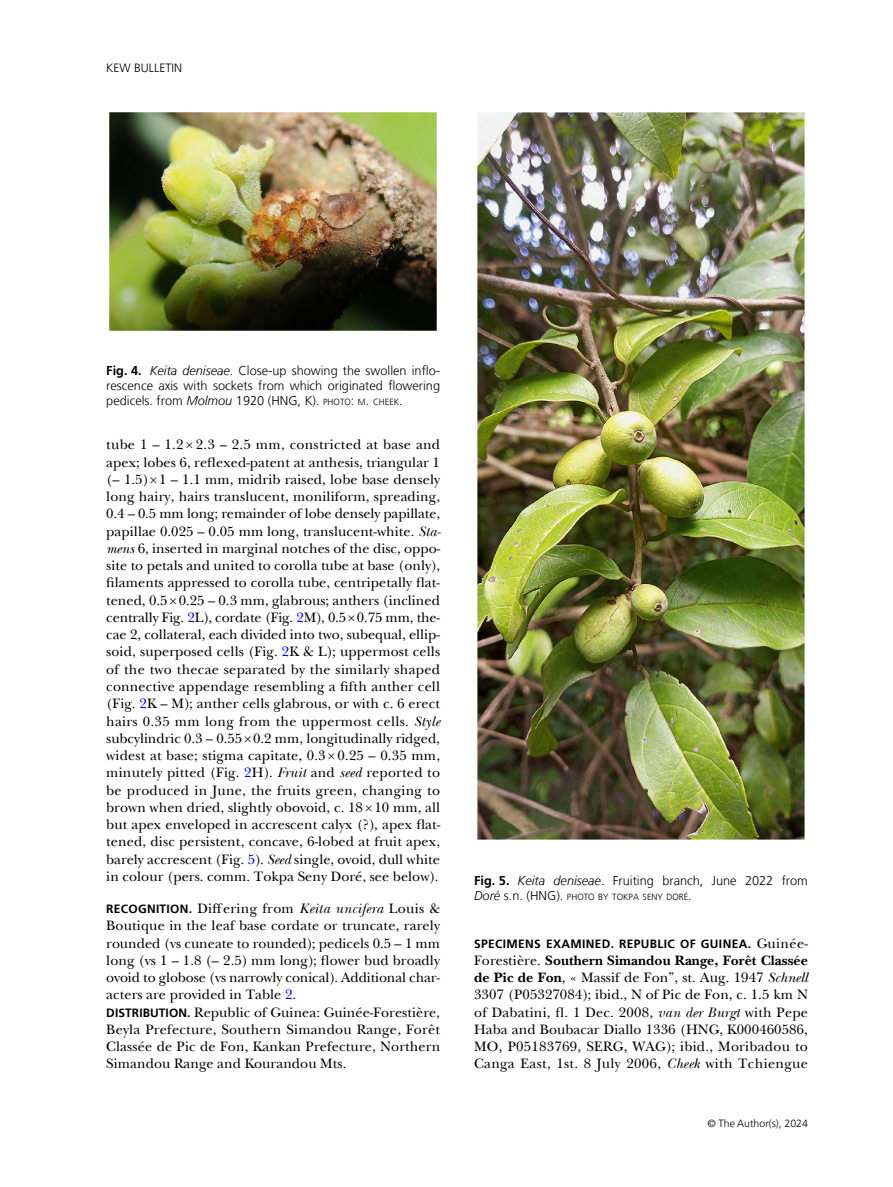
<style>
.page{position:relative;width:893px;height:1187px;background:#fff}
.page>*{position:absolute;margin:0;border:0;box-sizing:border-box;transform-origin:0 0}
.t1{font:14.25px/17.2px "New Baskerville Unic";letter-spacing:.005em;color:#000;text-align:justify}
.t2{font:14.25px "New Baskerville Unic 2";letter-spacing:.02em;color:#000}
.t3{font:12.75px/15px "Frutiger Unic Light 3";color:#000}
.t4{font:300 12.75px "Frutiger Unic";color:#000}
.t5{font:700 12px "Frutiger Unic";letter-spacing:.03em;color:#000}
.t6{font:300 12px "Frutiger Unic";color:#000}
.t7{font:10.5px "Frutiger Unic Light 2";color:#000}
.t8{font:300 8.85px "Frutiger Unic";color:#000}
.s1{font-family:"Frutiger Unic";font-weight:700}
.s2{font-family:"Frutiger Unic";font-weight:300;font-style:italic}
.s3{font-style:italic}
.s4{font-size:8.85px}
.s5{font-style:inherit}
.s6{color:#00f}
.s7{font-family:"New Baskerville Unic 2"}
.s8{font-family:"Frutiger Unic";font-weight:700;font-size:12px}
.s9{font-weight:700}
.s10{font-style:italic;font-size:12.75px}
.s11{font-size:12.75px}
.s12{font-family:"New Baskerville Unic";font-weight:400;font-size:14.25px}
</style>
<div class="page">
<div style="left:106px;top:113px;width:334px;height:217px;background:linear-gradient(to bottom,#fff,#fff)"></div>
<img style="left:110px;top:113px;width:327px;height:217px">
<img style="left:477px;top:113px;width:328px;height:726px">
<p class="t6" style="left:106px;top:61px;width:77px">Kew Bulletin</p>
<p class="t3" style="left:106px;top:363px;width:335px"><span class="s1">Fig. 4.</span> <span class="s2">Keita deniseae</span>. Close-up showing the swollen inflo&shy;rescence axis with sockets from which originated flowering</p>
<p class="t4" style="left:106px;top:393px;width:298px">pedicels. from <span class="s3">Molmou</span> 1920 (HNG, K). <span class="s4">PHOTO</span><span class="s5">:</span> <span class="s4">M</span><span class="s5">.</span> <span class="s4">CHEEK</span>.</p>
<p class="t1" style="left:106px;top:436px;width:335px">tube 1 – 1.2 × 2.3 – 2.5 mm, constricted at base and apex; lobes 6, reflexed-patent at anthesis, triangular 1 (– 1.5) × 1 – 1.1 mm, midrib raised, lobe base densely</p>
<p class="t2" style="left:106px;top:486px;width:335px">long hairy, hairs translucent, moniliform, spreading,</p>
<p class="t1" style="left:106px;top:505px;width:336px">0.4 – 0.5 mm long; remainder of lobe densely papillate, papillae 0.025 – 0.05 mm long, translucent-white. <span class="s3">Sta&shy;mens</span> 6, inserted in marginal notches of the disc, oppo&shy;site to petals and united to corolla tube at base (only), filaments appressed to corolla tube, centripetally flat&shy;tened, 0.5 ×0.25 – 0.3 mm, glabrous; anthers (inclined centrally Fig. <span class="s6">2</span>L), cordate (Fig. <span class="s6">2</span>M), 0.5×0.75 mm, the&shy;cae 2, collateral, each divided into two, subequal, ellip&shy;soid, superposed cells (Fig. <span class="s6">2</span>K &amp; L); uppermost cells</p>
<p class="t2" style="left:106px;top:659px;width:335px">of the two thecae separated by the similarly shaped</p>
<p class="t1" style="left:106px;top:677px;width:335px">connective appendage resembling a fifth anther cell (Fig. <span class="s6">2</span>K – M); anther cells glabrous, or with c. 6 erect hairs 0.35 mm long from the uppermost cells. <span class="s3">Style </span>subcylindric 0.3 – 0.55×0.2 mm, longitudinally ridged, widest at base; stigma capitate, 0.3 × 0.25 – 0.35 mm, minutely pitted (Fig. <span class="s6">2</span>H). <span class="s3">Fruit</span> <span class="s7">and</span> <span class="s3">seed</span> <span class="s7">reported to</span></p>
<p class="t2" style="left:106px;top:779px;width:335px">be produced in June, the fruits green, changing to</p>
<p class="t1" style="left:106px;top:798px;width:335px">brown when dried, slightly obovoid, c. 18 × 10 mm, all but apex enveloped in accrescent calyx (?), apex flat&shy;tened, disc persistent, concave, 6-lobed at fruit apex, barely accrescent (Fig. <span class="s6">5</span>). <span class="s3">Seed</span> <span class="s7">single, ovoid, dull white </span>in colour (pers. comm. Tokpa Seny Doré, see below).</p>
<p class="t1" style="left:106px;top:899px;width:335px;text-align:left"><span class="s8">RECOGNITION.</span> Differing from <span class="s3">Keita uncifera</span> Louis &amp; Boutique in the leaf base cordate or truncate, rarely rounded (vs cuneate to rounded); pedicels 0.5 – 1 mm long (vs 1 – 1.8 (– 2.5) mm long); flower bud broadly ovoid to globose (vs narrowly conical). Additional char&shy;acters are provided in Table <span class="s6">2</span>.<br><span class="s8">DISTRIBUTION.</span> Republic of Guinea: Guinée-Forestière, Beyla Prefecture, Southern Simandou Range, Forêt Classée de Pic de Fon, Kankan Prefecture, Northern Simandou Range and Kourandou Mts.</p>
<p class="t4" style="left:474px;top:872px;width:335px"><span class="s9">Fig. 5.</span> <span class="s3">Keita deniseae</span>. Fruiting branch, June 2022 from</p>
<p class="t8" style="left:474px;top:891px;width:219px"><span class="s10">Doré</span> <span class="s11">s.n. (HNG).</span> PHOTO BY TOKPA SENY DORÉ<span class="s11">.</span></p>
<p class="t5" style="left:474px;top:936px;width:335px">SPECIMENS EXAMINED. REPUBLIC OF GUINEA. <span class="s12">Guinée-</span></p>
<p class="t1" style="left:474px;top:951px;width:335px">Forestière. <span class="s9">Southern Simandou Range, Forêt Classée de Pic de Fon</span>, « Massif de Fon”, st. Aug. 1947 <span class="s3">Schnell </span>3307 (P05327084); ibid., N of Pic de Fon, c. 1.5 km N of Dabatini, fl. 1 Dec. 2008, <span class="s3">van der Burgt</span> <span class="s7">with Pepe </span>Haba and Boubacar Diallo 1336 (HNG, K000460586, MO, P05183769, SERG, WAG); ibid., Moribadou to Canga East, 1st. 8 July 2006, <span class="s3">Cheek</span> with Tchiengue</p>
<p class="t7" style="left:707px;top:1116px;width:102px">© The Author(s), 2024</p>
</div>
